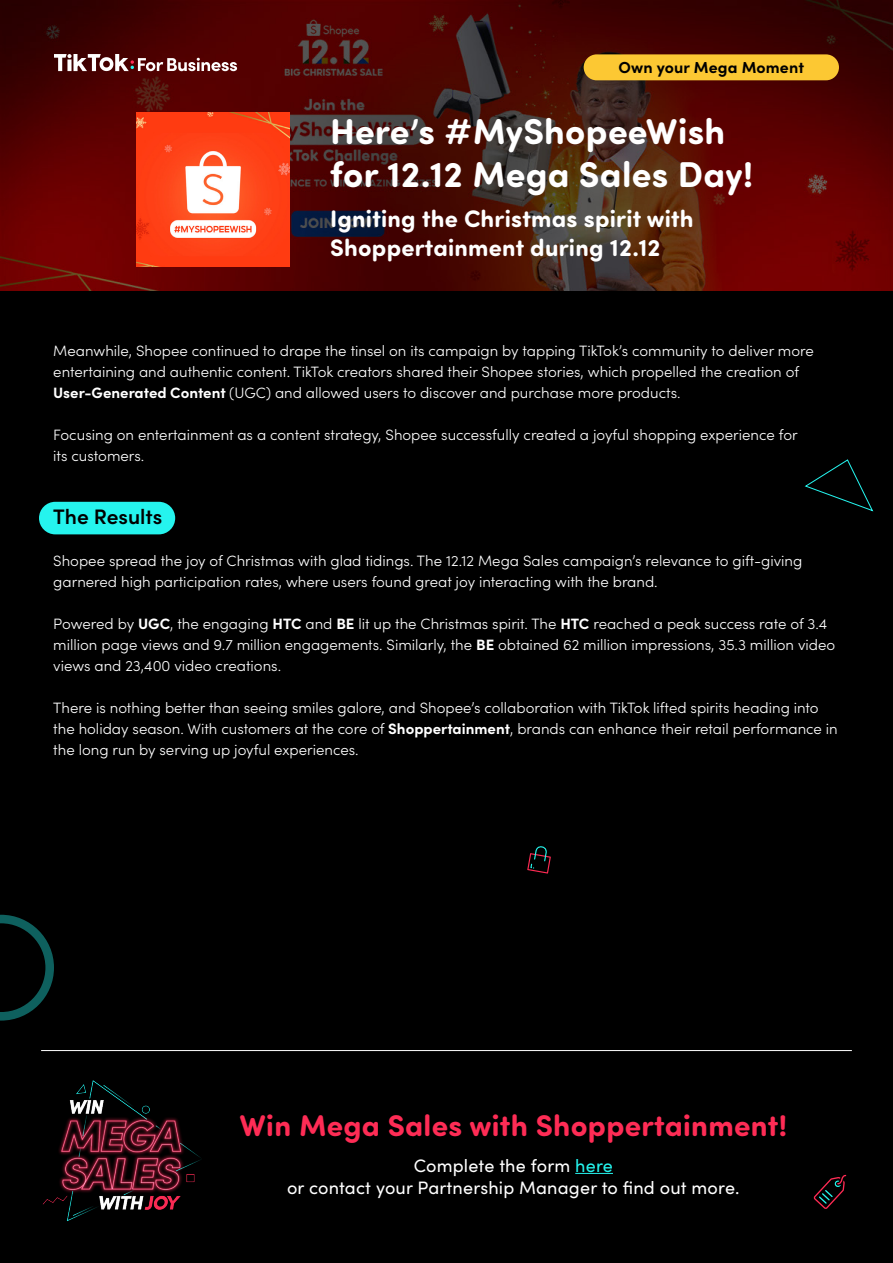
<style>
.page{position:relative;width:893px;height:1263px;background:#000}
.page>*{position:absolute;margin:0;border:0;box-sizing:border-box;transform-origin:0 0}
.t1{font:700 36px/43.2px "Sofia Pro Soft";letter-spacing:.01em;color:#fff}
.t2{font:700 30px "Sofia Pro Soft";letter-spacing:.01em;color:#fe2c55}
.t3{font:700 24px/28.8px "Sofia Pro Soft";letter-spacing:.01em;color:#fff}
.t4{font:600 21px "Sofia Pro";color:#000}
.t5{font:18px/22.5px "Sofia Pro";letter-spacing:.01em;color:#fff;text-align:center}
.t6{font:700 15.9px "Sofia Pro";letter-spacing:.01em;color:#000}
.t7{font:300 15px/21px "Sofia Pro";color:#fff}
.s1{font-weight:700}
.s2{color:#25f4ee}
</style>
<div class="page">
<img style="left:42px;top:1080px;width:159px;height:141px">
<svg style="left:813px;top:1175px;width:33px;height:34px"></svg>
<hr style="left:575px;top:1173px;width:38px;height:1px;background:#25f4ee">
<svg style="left:804px;top:459px;width:70px;height:53px"></svg>
<div style="left:39px;top:502px;width:136px;height:32px;background:#25f4ee;border-radius:16px"></div>
<hr style="left:41px;top:1050px;width:811px;height:1px;background:#fff">
<svg style="left:0;top:915px;width:54px;height:105px"></svg>
<img style="left:0;top:0;width:893px;height:291px">
<svg style="left:54px;top:54px;width:183px;height:17px;background:#8f6060"></svg>
<img style="left:136px;top:113px;width:154px;height:153px">
<div style="left:584px;top:54px;width:255px;height:26px;background:#fcc833;border-radius:13px"></div>
<svg style="left:527px;top:846px;width:24px;height:28px"></svg>
<p class="t6" style="left:618px;top:55px;width:187px">Own your Mega Moment</p>
<h1 class="t1" style="left:330px;top:107px;width:424px">Here’s #MyShopeeWish for 12.12 Mega Sales Day!</h1>
<h3 class="t3" style="left:330px;top:203px;width:365px">Igniting the Christmas spirit with<br>Shoppertainment during 12.12</h3>
<p class="t7" style="left:53px;top:340px;width:762px">Meanwhile, Shopee continued to drape the tinsel on its campaign by tapping TikTok’s community to deliver more entertaining and authentic content. TikTok creators shared their Shopee stories, which propelled the creation of<br><span class="s1">User-Generated Content</span> (UGC) and allowed users to discover and purchase more products.</p>
<p class="t7" style="left:53px;top:424px;width:746px">Focusing on entertainment as a content strategy, Shopee successfully created a joyful shopping experience for its customers.</p>
<h3 class="t4" style="left:53px;top:501px;width:110px">The Results</h3>
<p class="t7" style="left:53px;top:550px;width:751px">Shopee spread the joy of Christmas with glad tidings. The 12.12 Mega Sales campaign’s relevance to gift-giving garnered high participation rates, where users found great joy interacting with the brand.</p>
<p class="t7" style="left:53px;top:613px;width:783px">Powered by <span class="s1">UGC</span>, the engaging <span class="s1">HTC</span> and <span class="s1">BE</span> lit up the Christmas spirit. The <span class="s1">HTC</span> reached a peak success rate of 3.4 million page views and 9.7 million engagements. Similarly, the <span class="s1">BE</span> obtained 62 million impressions, 35.3 million video views and 23,400 video creations.</p>
<p class="t7" style="left:53px;top:697px;width:786px">There is nothing better than seeing smiles galore, and Shopee’s collaboration with TikTok lifted spirits heading into the holiday season. With customers at the core of <span class="s1">Shoppertainment</span>, brands can enhance their retail performance in the long run by serving up joyful experiences.</p>
<h2 class="t2" style="left:240px;top:1103px;width:549px">Win Mega Sales with Shoppertainment!</h2>
<p class="t5" style="left:287px;top:1153px;width:454px">Complete the form <span class="s2">here<br></span>or contact your Partnership Manager to find out more.</p>
</div>
